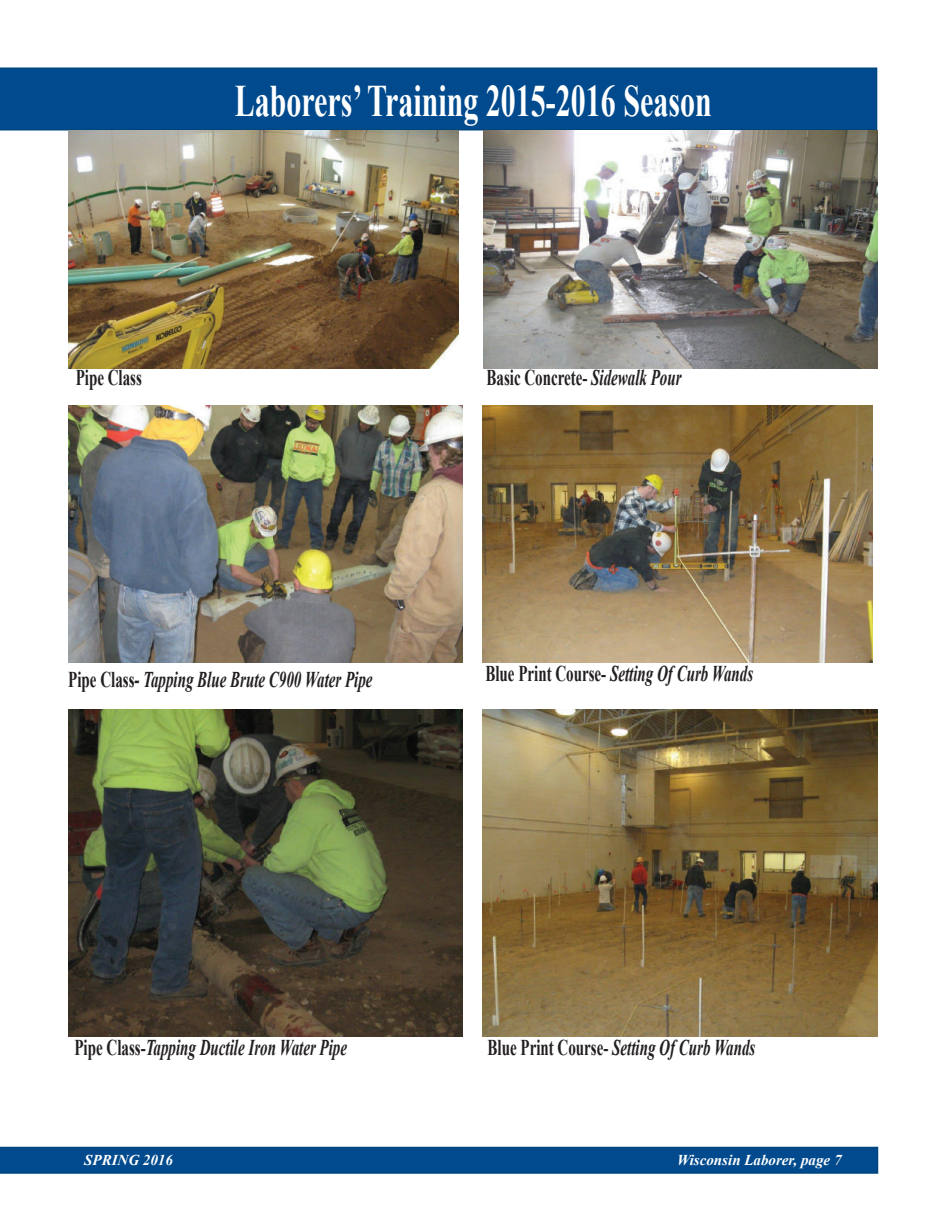
<style>
.page{position:relative;width:945px;height:1215px;background:#fff}
.page>*{position:absolute;margin:0;border:0;box-sizing:border-box;transform-origin:0 0}
.t1{font:700 45px "Times New Roman";color:#fff;scale:.67 1}
.t2{font:italic 700 22.5px "Times New Roman";color:#231f20;scale:.67 1}
.t3{font:700 22.5px "Times New Roman";color:#231f20;scale:.67 1}
.t4{font:italic 700 15px "Times New Roman";color:#fff}
.s1{font-style:italic}
.s2{font-style:normal}
</style>
<div class="page">
<div style="left:0;top:68px;width:877px;height:62px;background:#004a8d"></div>
<svg style="left:0;top:1147px;width:878px;height:27px;background:#024b8c"></svg>
<img style="left:68px;top:130px;width:391px;height:238px">
<img style="left:68px;top:405px;width:394px;height:258px">
<img style="left:68px;top:709px;width:394px;height:327px">
<img style="left:484px;top:130px;width:393px;height:238px">
<img style="left:483px;top:405px;width:389px;height:258px">
<img style="left:483px;top:709px;width:395px;height:327px">
<h1 class="t1" style="left:235px;top:70px;width:713px">Laborers’ Training 2015-2016 Season</h1>
<p class="t3" style="left:76px;top:362px;width:100px">Pipe Class</p>
<p class="t3" style="left:487px;top:362px;width:293px">Basic Concrete- <span class="s1">Sidewalk Pour</span></p>
<p class="t2" style="left:68px;top:664px;width:456px"><span class="s2">Pipe Class</span>- Tapping Blue Brute C900 Water Pipe</p>
<p class="t2" style="left:485px;top:658px;width:401px"><span class="s2">Blue Print Course-</span> Setting Of Curb Wands</p>
<p class="t2" style="left:74px;top:1032px;width:408px"><span class="s2">Pipe Class-</span>Tapping Ductile Iron Water Pipe</p>
<p class="t2" style="left:488px;top:1032px;width:401px"><span class="s2">Blue Print Course-</span> Setting Of Curb Wands</p>
<p class="t4" style="left:84px;top:1150px;width:90px">SPRING 2016</p>
<p class="t4" style="left:677px;top:1150px;width:166px">Wisconsin Laborer, page 7</p>
</div>
